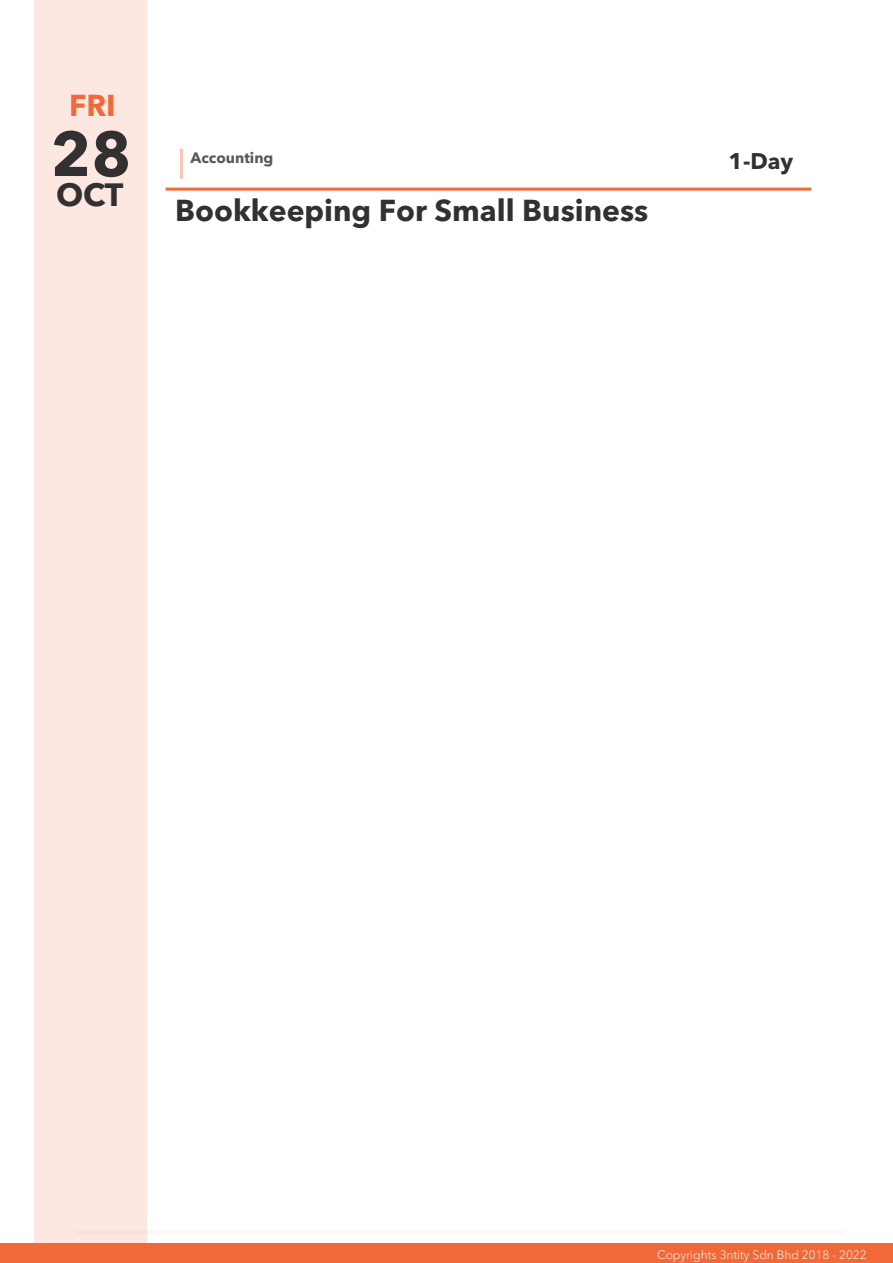
<style>
.page{position:relative;width:893px;height:1263px;background:#fff}
.page>*{position:absolute;margin:0;border:0;box-sizing:border-box;transform-origin:0 0}
.t1{font:700 62.55px "Avenir Next LT Pro";color:#323031}
.t2{font:700 31.95px "Avenir Next LT Pro";color:#323031}
.t3{font:700 30px "Avenir Next LT Pro";color:#323031}
.t4{font:700 30px "Avenir Next LT Pro";color:#f16938}
.t5{font:700 22.5px "Avenir Next LT Pro";color:#323031}
.t6{font:700 15px "Avenir Next LT Pro";color:#58595b}
.t7{font:300 12px "Avenir Next LT Pro";color:#fff}
</style>
<div class="page">
<div style="left:34px;top:0;width:113px;height:1263px;background:#fce8e1"></div>
<hr style="left:166px;top:188px;width:645px;height:3px;background:#f16938">
<hr style="left:180px;top:149px;width:3px;height:30px;background:#f16938">
<div style="left:0;top:1244px;width:893px;height:19px;background:#f16938"></div>
<h3 class="t4" style="left:69px;top:87px;width:48px">FRI</h3>
<h1 class="t1" style="left:51px;top:116px;width:82px">28</h1>
<h2 class="t2" style="left:56px;top:175px;width:69px">OCT</h2>
<p class="t6" style="left:190px;top:149px;width:85px">Accounting</p>
<h3 class="t3" style="left:175px;top:192px;width:475px">Bookkeeping For Small Business</h3>
<h3 class="t5" style="left:729px;top:147px;width:66px">1-Day</h3>
<p class="t7" style="left:657px;top:1245px;width:211px">Copyrights 3ntity Sdn Bhd 2018 - 2022</p>
</div>
